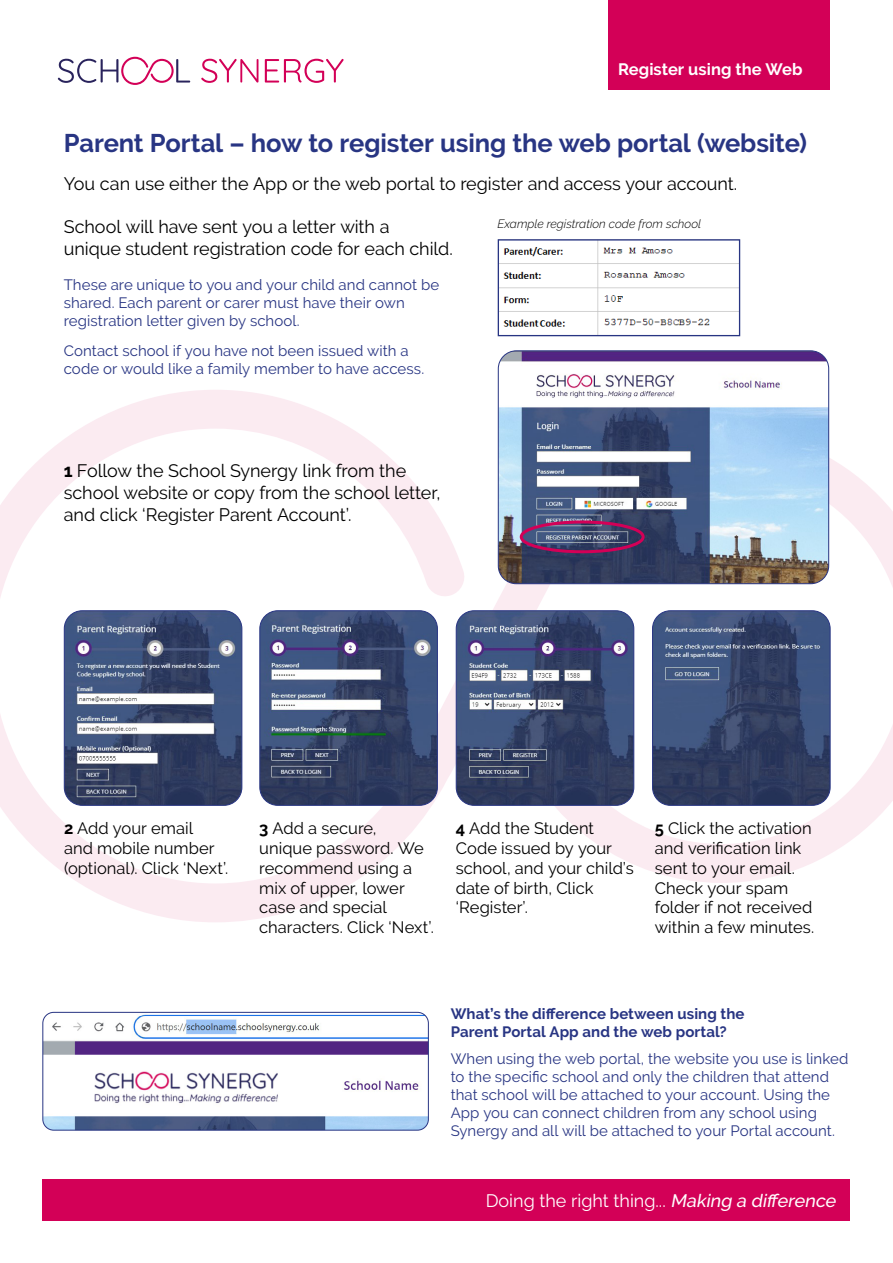
<style>
.page{position:relative;width:893px;height:1263px;background:#fff}
.page>*{position:absolute;margin:0;border:0;box-sizing:border-box;transform-origin:0 0}
.t1{font:700 25.5px "Raleway";letter-spacing:-.005em;color:#283583}
.t2{font:18px/21.6px "Raleway";letter-spacing:-.005em;color:#000}
.t3{font:18px "Raleway";color:#fff}
.t4{font:16.5px/19.8px "Raleway";color:#000}
.t5{font:700 16.5px "Raleway";color:#fff}
.t6{font:15px/18px "Raleway";letter-spacing:.005em;color:#283583}
.t7{font:700 15px/18px "Raleway";letter-spacing:.005em;color:#283583}
.t8{font:italic 300 12px "Raleway";color:#000}
.s1{font-weight:700}
.s2{font-weight:500;font-style:italic}
</style>
<div class="page">
<svg style="left:201px;top:59px;width:57px;height:24px"></svg>
<svg style="left:265px;top:59px;width:79px;height:24px"></svg>
<svg style="left:58px;top:57px;width:132px;height:28px"></svg>
<div style="left:43px;top:1179px;width:807px;height:41px;background:#d30057"></div>
<svg style="left:0;top:390px;width:893px;height:532px"></svg>
<img style="left:500px;top:241px;width:238px;height:93px">
<div style="left:498px;top:239px;width:242px;height:97px;border:1px solid #283583"></div>
<div style="left:608px;top:0;width:221px;height:89px;background:#d30057"></div>
<img style="left:64px;top:611px;width:178px;height:194px">
<div style="left:64px;top:610px;width:178px;height:196px;border:1px solid #283583;border-radius:18px"></div>
<img style="left:260px;top:611px;width:177px;height:194px">
<div style="left:259px;top:610px;width:179px;height:196px;border:1px solid #283583;border-radius:18px"></div>
<img style="left:456px;top:611px;width:178px;height:194px">
<div style="left:456px;top:610px;width:178px;height:196px;border:1px solid #283583;border-radius:18px"></div>
<img style="left:652px;top:611px;width:178px;height:194px">
<div style="left:652px;top:610px;width:179px;height:196px;border:1px solid #283583;border-radius:18px"></div>
<img style="left:498px;top:352px;width:331px;height:232px">
<div style="left:498px;top:350px;width:331px;height:234px;border:1px solid #283583;border-radius:18px"></div>
<div style="left:520px;top:520px;width:125px;height:33px;border:3px solid #d30057;border-radius:50%"></div>
<img style="left:43px;top:1012px;width:385px;height:118px">
<div style="left:43px;top:1012px;width:386px;height:118px;border:1px solid #283583;border-radius:11px"></div>
<p class="t5" style="left:618px;top:60px;width:186px">Register using the Web</p>
<h1 class="t1" style="left:64px;top:128px;width:745px">Parent Portal – how to register using the web portal (website)</h1>
<p class="t2" style="left:64px;top:173px;width:675px">You can use either the App or the web portal to register and access your account.</p>
<p class="t2" style="left:64px;top:216px;width:391px">School will have sent you a letter with a<br>unique student registration code for each child.</p>
<p class="t6" style="left:64px;top:275px;width:377px">These are unique to you and your child and cannot be shared. Each parent or carer must have their own registration letter given by school.</p>
<p class="t6" style="left:64px;top:342px;width:362px">Contact school if you have not been issued with a code or would like a family member to have access.</p>
<p class="t8" style="left:497px;top:217px;width:205px">Example registration code from school</p>
<p class="t2" style="left:64px;top:460px;width:378px"><span class="s1">1</span> Follow the School Synergy link from the school website or copy from the school letter, and click ‘Register Parent Account’.</p>
<p class="t4" style="left:64px;top:818px;width:166px"><span class="s1">2</span> Add your email<br>and mobile number (optional). Click ‘Next’.</p>
<p class="t4" style="left:259px;top:818px;width:176px"><span class="s1">3</span> Add a secure,<br>unique password. We recommend using a mix of upper, lower case and special characters. Click ‘Next’.</p>
<p class="t4" style="left:456px;top:818px;width:179px"><span class="s1">4</span> Add the Student<br>Code issued by your school, and your child’s date of birth, Click ‘Register’.</p>
<p class="t4" style="left:655px;top:818px;width:161px"><span class="s1">5</span> Click the activation and verification link sent to your email.<br>Check your spam folder if not received within a few minutes.</p>
<p class="t7" style="left:451px;top:1005px;width:295px">What’s the difference between using the<br>Parent Portal App and the web portal?</p>
<p class="t6" style="left:451px;top:1050px;width:399px">When using the web portal, the website you use is linked to the specific school and only the children that attend that school will be attached to your account. Using the App you can connect children from any school using Synergy and all will be attached to your Portal account.</p>
<p class="t3" style="left:486px;top:1190px;width:355px">Doing the right thing... <span class="s2">Making a difference</span></p>
</div>
